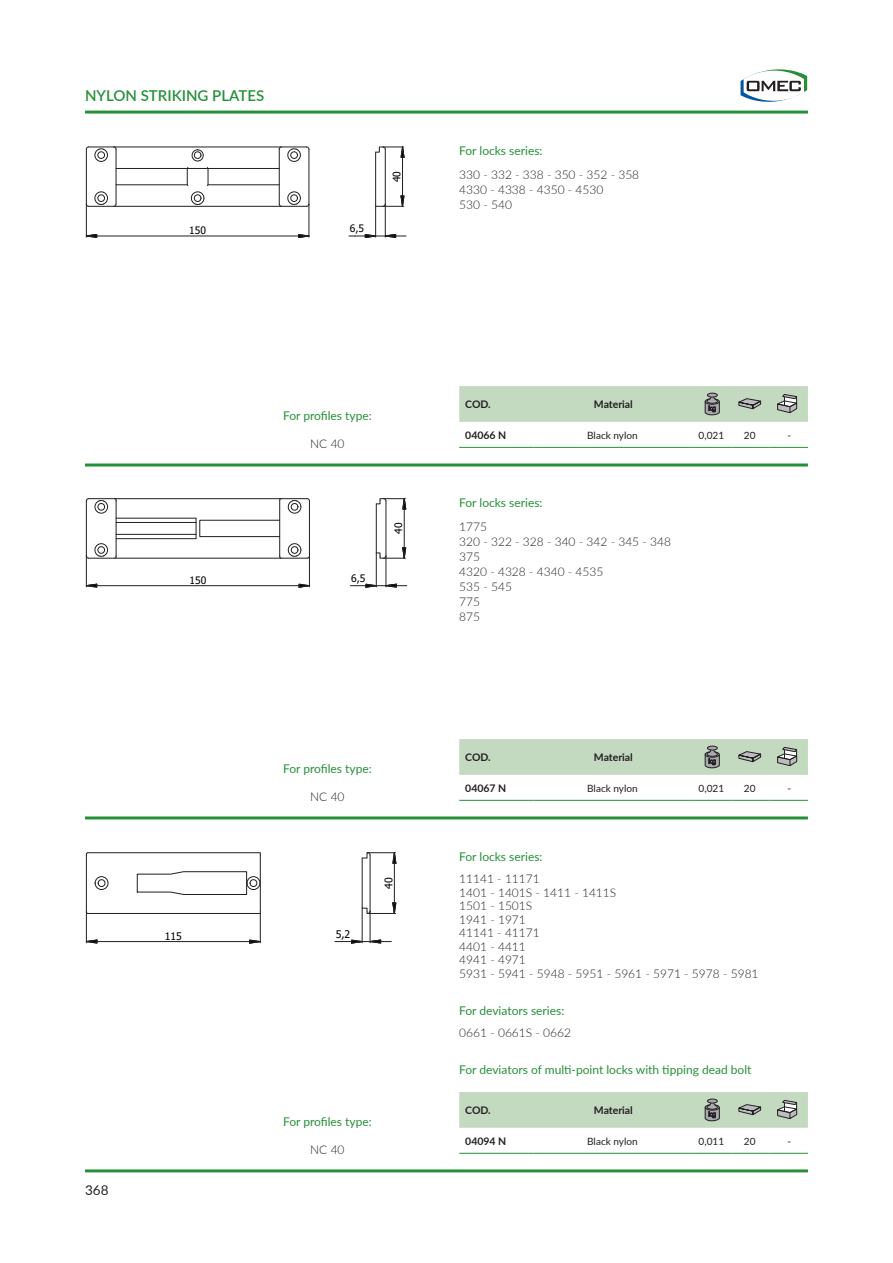
<style>
.page{position:relative;width:893px;height:1263px;background:#fff}
.page>*{position:absolute;margin:0;border:0;box-sizing:border-box;transform-origin:0 0}
.t1{font:600 15px "Lato";color:#269039}
.t2{font:13.5px "Lato";color:#231f20}
.t3{font:300 12px/15px "Lato";color:#231f20}
.t4{font:12px "Lato";color:#269039}
.t5{font:700 10.5px "Lato";color:#231f20}
.t6{font:10.5px "Tahoma";color:#000001}
.t7{font:10.35px "Tahoma";color:#000001}
.t8{font:10.2px "Tahoma";color:#000001}
.t9{font:10.05px "Lato";color:#231f20}
</style>
<div class="page">
<hr style="left:85px;top:1169px;width:723px;height:3px;background:#269039">
<hr style="left:85px;top:111px;width:723px;height:3px;background:#269039">
<hr style="left:85px;top:463px;width:723px;height:3px;background:#269039">
<hr style="left:85px;top:816px;width:723px;height:3px;background:#269039">
<svg style="left:740px;top:69px;width:67px;height:33px"></svg>
<hr style="left:86px;top:855px;width:1px;height:56px;background:#231f20">
<svg style="left:86px;top:852px;width:175px;height:3px"></svg>
<svg style="left:86px;top:911px;width:175px;height:3px"></svg>
<div style="left:247px;top:876px;width:13px;height:14px;border:1px solid #231f20;border-radius:50%"></div>
<div style="left:95px;top:876px;width:13px;height:14px;border:1px solid #231f20;border-radius:50%"></div>
<svg style="left:137px;top:871px;width:110px;height:24px"></svg>
<hr style="left:260px;top:855px;width:1px;height:56px;background:#231f20">
<div style="left:250px;top:879px;width:7px;height:8px;border:1px solid #231f20;border-radius:50%"></div>
<div style="left:98px;top:879px;width:7px;height:8px;border:1px solid #231f20;border-radius:50%"></div>
<svg style="left:362px;top:852px;width:34px;height:64px"></svg>
<hr style="left:370px;top:911px;width:1px;height:32px;background:#231f20">
<hr style="left:362px;top:908px;width:1px;height:35px;background:#231f20">
<svg style="left:335px;top:940px;width:56px;height:3px"></svg>
<svg style="left:85px;top:940px;width:12px;height:3px"></svg>
<svg style="left:249px;top:940px;width:11px;height:3px"></svg>
<hr style="left:97px;top:941px;width:153px;height:1px;background:#231f20">
<hr style="left:260px;top:913px;width:1px;height:30px;background:#231f20">
<hr style="left:86px;top:912px;width:1px;height:31px;background:#231f20">
<hr style="left:279px;top:500px;width:1px;height:56px;background:#231f20">
<hr style="left:116px;top:501px;width:1px;height:55px;background:#231f20">
<hr style="left:115px;top:498px;width:192px;height:1px;background:#231f20">
<hr style="left:89px;top:558px;width:218px;height:1px;background:#231f20">
<hr style="left:116px;top:518px;width:80px;height:1px;background:#231f20">
<hr style="left:116px;top:538px;width:80px;height:1px;background:#231f20">
<hr style="left:116px;top:534px;width:80px;height:1px;background:#231f20">
<hr style="left:116px;top:522px;width:80px;height:1px;background:#231f20">
<svg style="left:196px;top:518px;width:1px;height:21px"></svg>
<div style="left:199px;top:520px;width:81px;height:17px;border:1px solid #231f20"></div>
<hr style="left:309px;top:501px;width:1px;height:55px;background:#231f20">
<hr style="left:86px;top:501px;width:1px;height:55px;background:#231f20">
<svg style="left:279px;top:543px;width:22px;height:16px"></svg>
<div style="left:291px;top:546px;width:7px;height:8px;border:1px solid #231f20;border-radius:50%"></div>
<svg style="left:288px;top:500px;width:13px;height:13px"></svg>
<div style="left:291px;top:503px;width:7px;height:7px;border:1px solid #231f20;border-radius:50%"></div>
<svg style="left:86px;top:498px;width:31px;height:15px"></svg>
<svg style="left:86px;top:543px;width:22px;height:16px"></svg>
<div style="left:98px;top:546px;width:7px;height:8px;border:1px solid #231f20;border-radius:50%"></div>
<hr style="left:386px;top:501px;width:1px;height:55px;background:#231f20">
<hr style="left:376px;top:504px;width:1px;height:49px;background:#231f20">
<hr style="left:404px;top:509px;width:1px;height:39px;background:#231f20">
<svg style="left:376px;top:547px;width:30px;height:14px"></svg>
<svg style="left:376px;top:498px;width:30px;height:16px"></svg>
<hr style="left:386px;top:556px;width:1px;height:31px;background:#231f20">
<hr style="left:376px;top:553px;width:1px;height:34px;background:#231f20">
<svg style="left:350px;top:584px;width:57px;height:4px"></svg>
<svg style="left:85px;top:584px;width:12px;height:4px"></svg>
<svg style="left:299px;top:584px;width:11px;height:4px"></svg>
<hr style="left:97px;top:585px;width:202px;height:1px;background:#231f20">
<hr style="left:86px;top:556px;width:1px;height:31px;background:#231f20">
<hr style="left:309px;top:556px;width:1px;height:31px;background:#231f20">
<hr style="left:208px;top:168px;width:71px;height:1px;background:#231f20">
<hr style="left:208px;top:185px;width:71px;height:1px;background:#231f20">
<hr style="left:89px;top:206px;width:218px;height:1px;background:#231f20">
<hr style="left:114px;top:147px;width:193px;height:1px;background:#231f20">
<hr style="left:279px;top:149px;width:1px;height:55px;background:#231f20">
<svg style="left:279px;top:191px;width:30px;height:16px"></svg>
<div style="left:290px;top:195px;width:8px;height:7px;border:1px solid #231f20;border-radius:50%"></div>
<svg style="left:279px;top:146px;width:30px;height:16px"></svg>
<div style="left:290px;top:151px;width:8px;height:8px;border:1px solid #231f20;border-radius:50%"></div>
<svg style="left:86px;top:146px;width:123px;height:61px"></svg>
<div style="left:194px;top:195px;width:7px;height:7px;border:1px solid #231f20;border-radius:50%"></div>
<hr style="left:86px;top:149px;width:1px;height:55px;background:#231f20">
<hr style="left:309px;top:149px;width:1px;height:55px;background:#231f20">
<hr style="left:375px;top:152px;width:1px;height:52px;background:#231f20">
<hr style="left:385px;top:149px;width:1px;height:55px;background:#231f20">
<hr style="left:402px;top:157px;width:1px;height:39px;background:#231f20">
<svg style="left:375px;top:195px;width:29px;height:14px"></svg>
<svg style="left:375px;top:146px;width:29px;height:16px"></svg>
<hr style="left:375px;top:206px;width:1px;height:31px;background:#231f20">
<hr style="left:385px;top:204px;width:1px;height:33px;background:#231f20">
<svg style="left:349px;top:234px;width:57px;height:4px"></svg>
<svg style="left:85px;top:234px;width:12px;height:4px"></svg>
<svg style="left:298px;top:234px;width:12px;height:4px"></svg>
<hr style="left:97px;top:236px;width:202px;height:1px;background:#231f20">
<hr style="left:86px;top:204px;width:1px;height:33px;background:#231f20">
<hr style="left:309px;top:204px;width:1px;height:33px;background:#231f20">
<hr style="left:459px;top:1153px;width:75px;height:1px;background:#269039">
<hr style="left:534px;top:1153px;width:159px;height:1px;background:#269039">
<hr style="left:693px;top:1153px;width:38px;height:1px;background:#269039">
<hr style="left:731px;top:1153px;width:39px;height:1px;background:#269039">
<hr style="left:770px;top:1153px;width:38px;height:1px;background:#269039">
<svg style="left:459px;top:1092px;width:349px;height:36px;background:#bed4bc"></svg>
<hr style="left:459px;top:800px;width:75px;height:1px;background:#269039">
<hr style="left:534px;top:800px;width:159px;height:1px;background:#269039">
<hr style="left:693px;top:800px;width:38px;height:1px;background:#269039">
<hr style="left:731px;top:800px;width:39px;height:1px;background:#269039">
<hr style="left:770px;top:800px;width:38px;height:1px;background:#269039">
<svg style="left:459px;top:739px;width:349px;height:36px;background:#bed4bc"></svg>
<hr style="left:459px;top:447px;width:75px;height:1px;background:#269039">
<hr style="left:534px;top:447px;width:159px;height:1px;background:#269039">
<hr style="left:693px;top:447px;width:38px;height:1px;background:#269039">
<hr style="left:731px;top:447px;width:39px;height:1px;background:#269039">
<hr style="left:770px;top:447px;width:38px;height:1px;background:#269039">
<div style="left:459px;top:386px;width:349px;height:36px;background:#c3dac0"></div>
<p class="t1" style="left:85px;top:84px;width:181px">NYLON STRIKING PLATES</p>
<p class="t8" style="left:189px;top:223px;width:18px">150</p>
<p class="t8" style="left:350px;top:222px;width:16px">6,5</p>
<p class="t8" style="left:390px;top:182px;width:13px;rotate:-90deg">40</p>
<p class="t4" style="left:459px;top:142px;width:85px">For locks series:</p>
<p class="t3" style="left:459px;top:167px;width:181px">330 - 332 - 338 - 350 - 352 - 358<br>4330 - 4338 - 4350 - 4530<br>530 - 540</p>
<p class="t2" style="left:85px;top:1180px;width:25px">368</p>
<p class="t4" style="left:283px;top:407px;width:90px">For profiles type:</p>
<p class="t3" style="left:310px;top:435px;width:36px">NC 40</p>
<p class="t7" style="left:190px;top:573px;width:18px">150</p>
<p class="t7" style="left:351px;top:571px;width:16px">6,5</p>
<p class="t7" style="left:392px;top:534px;width:13px;rotate:-90deg">40</p>
<p class="t4" style="left:283px;top:760px;width:90px">For profiles type:</p>
<p class="t3" style="left:310px;top:788px;width:36px">NC 40</p>
<p class="t6" style="left:165px;top:929px;width:19px">115</p>
<p class="t6" style="left:336px;top:927px;width:16px">5,2</p>
<p class="t6" style="left:381px;top:889px;width:13px;rotate:-90deg">40</p>
<p class="t4" style="left:283px;top:1113px;width:90px">For profiles type:</p>
<p class="t3" style="left:310px;top:1141px;width:36px">NC 40</p>
<p class="t5" style="left:465px;top:397px;width:27px">COD.</p>
<p class="t5" style="left:594px;top:397px;width:41px">Material</p>
<p class="t5" style="left:465px;top:427px;width:43px">04066 N</p>
<p class="t9" style="left:587px;top:428px;width:52px">Black nylon</p>
<p class="t9" style="left:699px;top:428px;width:27px">0,021</p>
<p class="t9" style="left:744px;top:428px;width:13px">20</p>
<p class="t9" style="left:787px;top:428px;width:5px">-</p>
<p class="t4" style="left:459px;top:494px;width:85px">For locks series:</p>
<p class="t3" style="left:459px;top:518px;width:213px">1775<br>320 - 322 - 328 - 340 - 342 - 345 - 348<br>375<br>4320 - 4328 - 4340 - 4535<br>535 - 545<br>775<br>875</p>
<p class="t5" style="left:465px;top:750px;width:27px">COD.</p>
<p class="t5" style="left:594px;top:750px;width:41px">Material</p>
<p class="t5" style="left:465px;top:780px;width:43px">04067 N</p>
<p class="t9" style="left:587px;top:781px;width:52px">Black nylon</p>
<p class="t9" style="left:699px;top:781px;width:27px">0,021</p>
<p class="t9" style="left:744px;top:781px;width:13px">20</p>
<p class="t9" style="left:787px;top:781px;width:5px">-</p>
<p class="t4" style="left:459px;top:848px;width:85px">For locks series:</p>
<p class="t3" style="left:459px;top:871px;width:301px;line-height:13.5px">11141 - 11171<br>1401 - 1401S - 1411 - 1411S<br>1501 - 1501S<br>1941 - 1971<br>41141 - 41171<br>4401 - 4411<br>4941 - 4971<br>5931 - 5941 - 5948 - 5951 - 5961 - 5971 - 5978 - 5981</p>
<p class="t4" style="left:459px;top:1002px;width:107px">For deviators series:</p>
<p class="t3" style="left:459px;top:1025px;width:113px">0661 - 0661S - 0662</p>
<p class="t4" style="left:459px;top:1061px;width:294px">For deviators of multi-point locks with tipping dead bolt</p>
<p class="t5" style="left:465px;top:1102px;width:27px">COD.</p>
<p class="t5" style="left:594px;top:1102px;width:41px">Material</p>
<p class="t5" style="left:465px;top:1133px;width:43px">04094 N</p>
<p class="t9" style="left:587px;top:1134px;width:52px">Black nylon</p>
<p class="t9" style="left:699px;top:1134px;width:27px">0,011</p>
<p class="t9" style="left:744px;top:1134px;width:13px">20</p>
<p class="t9" style="left:787px;top:1134px;width:5px">-</p>
</div>
